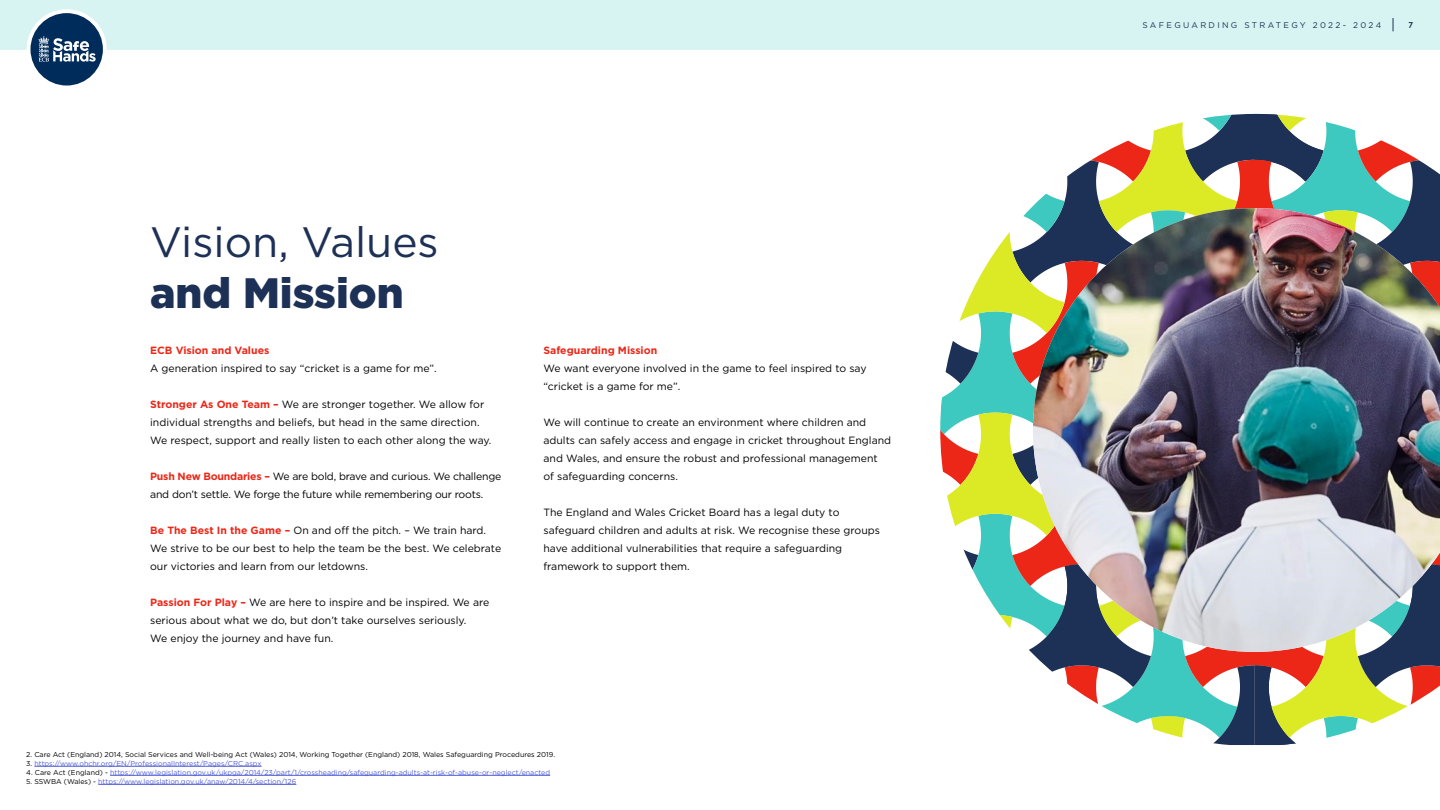
<style>
.page{position:relative;width:1440px;height:810px;background:#fff}
.page>*{position:absolute;margin:0;border:0;box-sizing:border-box;transform-origin:0 0}
.t1{font:42.53px "Gotham";color:#1d3055}
.t2{font:900 42.53px "Gotham";color:#1d3055}
.t3{font:10.5px/18px "Gotham";color:#000}
.t4{font:10.5px/18px "Gotham";letter-spacing:-.02em;color:#000}
.t5{font:700 10.5px "Gotham";color:#ec2718}
.t6{font:8.25px "Gotham";letter-spacing:.28em;color:#1d3055}
.t7{font:700 8.25px "Century Gothic";color:#1d3055}
.t8{font:7.12px "Gotham";color:#4f5cd6}
.t9{font:7.12px "Gotham";color:#000}
.s1{font-weight:700;color:#ec2718}
.s2{color:#000}
</style>
<div class="page">
<div style="left:0;top:0;width:1440px;height:49px;background:#d8f4f2"></div>
<div style="left:27px;top:9px;width:80px;height:80px;background:#fff;border-radius:50%"></div>
<div style="left:31px;top:13px;width:72px;height:73px;background:#002c5b;border-radius:50%"></div>
<svg style="left:38px;top:36px;width:58px;height:26px"></svg>
<svg style="left:1393px;top:18px;width:1px;height:13px"></svg>
<hr style="left:34px;top:766px;width:228px;height:1px;background:#4f5cd6">
<hr style="left:110px;top:775px;width:440px;height:1px;background:#4f5cd6">
<hr style="left:98px;top:784px;width:198px;height:1px;background:#4f5cd6">
<svg style="left:940px;top:114px;width:500px;height:631px"></svg>
<img style="left:1033px;top:208px;width:407px;height:444px">
<h1 class="t1" style="left:150px;top:215px;width:290px">Vision, Values</h1>
<h1 class="t2" style="left:150px;top:264px;width:255px">and Mission</h1>
<p class="t5" style="left:150px;top:343px;width:121px">ECB Vision and Values</p>
<p class="t3" style="left:150px;top:359px;width:288px">A generation inspired to say “cricket is a game for me”.</p>
<p class="t3" style="left:150px;top:395px;width:343px"><span class="s1">Stronger As One Team –</span> We are stronger together. We allow for individual strengths and beliefs, but head in the same direction.<br>We respect, support and really listen to each other along the way.</p>
<p class="t4" style="left:150px;top:467px;width:353px"><span class="s1">Push New Boundaries –</span> We are bold, brave and curious. We challenge and don’t settle. We forge the future while remembering our roots.</p>
<p class="t3" style="left:150px;top:521px;width:353px"><span class="s1">Be The Best In the Game –</span> On and off the pitch. – We train hard.<br>We strive to be our best to help the team be the best. We celebrate our victories and learn from our letdowns.</p>
<p class="t3" style="left:150px;top:593px;width:341px"><span class="s1">Passion For Play –</span> We are here to inspire and be inspired. We are serious about what we do, but don’t take ourselves seriously.<br>We enjoy the journey and have fun.</p>
<p class="t5" style="left:543px;top:343px;width:115px">Safeguarding Mission</p>
<p class="t3" style="left:543px;top:359px;width:325px">We want everyone involved in the game to feel inspired to say “cricket is a game for me”.</p>
<p class="t3" style="left:543px;top:413px;width:349px">We will continue to create an environment where children and adults can safely access and engage in cricket throughout England and Wales, and ensure the robust and professional management<br>of safeguarding concerns.</p>
<p class="t3" style="left:543px;top:503px;width:338px">The England and Wales Cricket Board has a legal duty to safeguard children and adults at risk. We recognise these groups have additional vulnerabilities that require a safeguarding framework to support them.</p>
<p class="t9" style="left:26px;top:749px;width:530px">2. Care Act (England) 2014, Social Services and Well-being Act (Wales) 2014, Working Together (England) 2018, Wales Safeguarding Procedures 2019.</p>
<p class="t8" style="left:26px;top:758px;width:237px"><span class="s2">3.</span> https://www.ohchr.org/EN/ProfessionalInterest/Pages/CRC.aspx</p>
<p class="t8" style="left:26px;top:768px;width:525px"><span class="s2">4. Care Act (England) -</span> https://www.legislation.gov.uk/ukpga/2014/23/part/1/crossheading/safeguarding-adults-at-risk-of-abuse-or-neglect/enacted</p>
<p class="t8" style="left:26px;top:777px;width:272px"><span class="s2">5. SSWBA (Wales) -</span> https://www.legislation.gov.uk/anaw/2014/4/section/126</p>
<p class="t6" style="left:1143px;top:20px;width:240px">SAFEGUARDING STRATEGY 2022- 2024</p>
<p class="t7" style="left:1409px;top:19px;width:6px">7</p>
</div>
